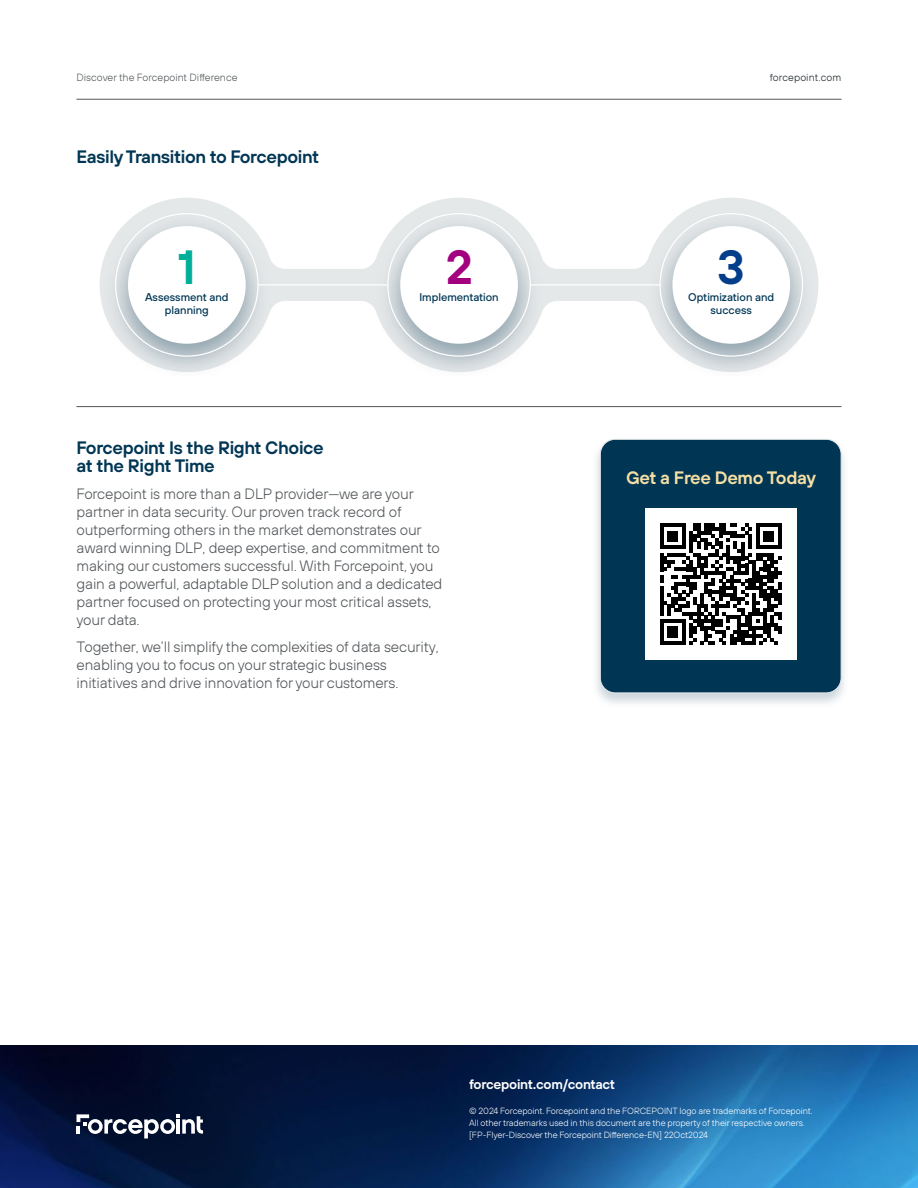
<style>
.page{position:relative;width:918px;height:1188px;background:#fff}
.page>*{position:absolute;margin:0;border:0;box-sizing:border-box;transform-origin:0 0}
.t1{font:600 48px "FP Sans";color:#00af9a}
.t2{font:600 48px "FP Sans";color:#a30080}
.t3{font:600 48px "FP Sans";color:#023e8a}
.t4{font:600 18px/18px "FP Sans";letter-spacing:-.02em;color:#003654}
.t5{font:600 18px "FP Sans";letter-spacing:-.02em;color:#f6dfa4}
.t6{font:300 15px/18px "FP Sans";letter-spacing:-.01em;color:#53575a}
.t7{font:600 13.5px "FP Sans";letter-spacing:-.02em;color:#fff}
.t8{font:500 11.25px/13.5px "FP Sans";color:#003654;text-align:center}
.t9{font:300 10.5px "FP Sans";color:#53575a}
.t10{font:300 10.5px "FP Sans";letter-spacing:.01em;color:#1d252c}
.t11{font:300 9px/12px "FP Sans";letter-spacing:-.01em;color:#fff}
</style>
<div class="page">
<img style="left:0;top:1046px;width:918px;height:142px">
<svg style="left:76px;top:1114px;width:127px;height:25px"></svg>
<div style="left:591px;top:438px;width:259px;height:271px;background:#003654;opacity:.2"></div>
<div style="left:600px;top:439px;width:241px;height:254px;background:#003654;border-radius:15px"></div>
<div style="left:600px;top:439px;width:241px;height:254px;border:1px solid #e5e8e9;border-radius:15px"></div>
<div style="left:645px;top:509px;width:151px;height:151px;background:#fff"></div>
<svg style="left:660px;top:523px;width:122px;height:122px"></svg>
<hr style="left:77px;top:99px;width:765px;height:1px;background:#53575a">
<hr style="left:76px;top:406px;width:765px;height:1px;background:#53575a">
<svg style="left:158px;top:198px;width:602px;height:104px"></svg>
<img style="left:100px;top:203px;width:179px;height:169px">
<svg style="left:128px;top:226px;width:118px;height:118px"></svg>
<img style="left:366px;top:203px;width:186px;height:169px">
<svg style="left:400px;top:226px;width:118px;height:118px"></svg>
<img style="left:639px;top:203px;width:180px;height:169px">
<svg style="left:672px;top:226px;width:118px;height:118px"></svg>
<hr style="left:258px;top:284px;width:130px;height:2px;background:#fff">
<hr style="left:530px;top:284px;width:130px;height:2px;background:#fff">
<p class="t9" style="left:76px;top:71px;width:163px">Discover the Forcepoint Difference</p>
<p class="t10" style="left:770px;top:71px;width:73px">forcepoint.com</p>
<p class="t4" style="left:77px;top:147px;width:244px">Easily Transition to Forcepoint</p>
<h1 class="t1" style="left:178px;top:235px;width:20px">1</h1>
<h1 class="t2" style="left:445px;top:235px;width:29px">2</h1>
<h1 class="t3" style="left:717px;top:235px;width:29px">3</h1>
<p class="t8" style="left:145px;top:290px;width:85px">Assessment and planning</p>
<p class="t8" style="left:419px;top:290px;width:81px">Implementation</p>
<p class="t8" style="left:688px;top:290px;width:87px">Optimization and success</p>
<p class="t4" style="left:77px;top:438px;width:249px">Forcepoint Is the Right Choice at the Right Time</p>
<p class="t6" style="left:77px;top:484px;width:367px">Forcepoint is more than a DLP provider—we are your partner in data security. Our proven track record of outperforming others in the market demonstrates our award winning DLP, deep expertise, and commitment to making our customers successful. With Forcepoint, you gain a powerful, adaptable DLP solution and a dedicated partner focused on protecting your most critical assets, your data.</p>
<p class="t6" style="left:77px;top:637px;width:364px">Together, we’ll simplify the complexities of data security, enabling you to focus on your strategic business initiatives and drive innovation for your customers.</p>
<p class="t5" style="left:626px;top:466px;width:191px">Get a Free Demo Today</p>
<p class="t7" style="left:469px;top:1075px;width:148px">forcepoint.com/contact</p>
<p class="t11" style="left:469px;top:1105px;width:345px">© 2024 Forcepoint. Forcepoint and the FORCEPOINT logo are trademarks of Forcepoint.<br>All other trademarks used in this document are the property of their respective owners. [FP-Flyer-Discover the Forcepoint Difference-EN] 22Oct2024</p>
</div>
